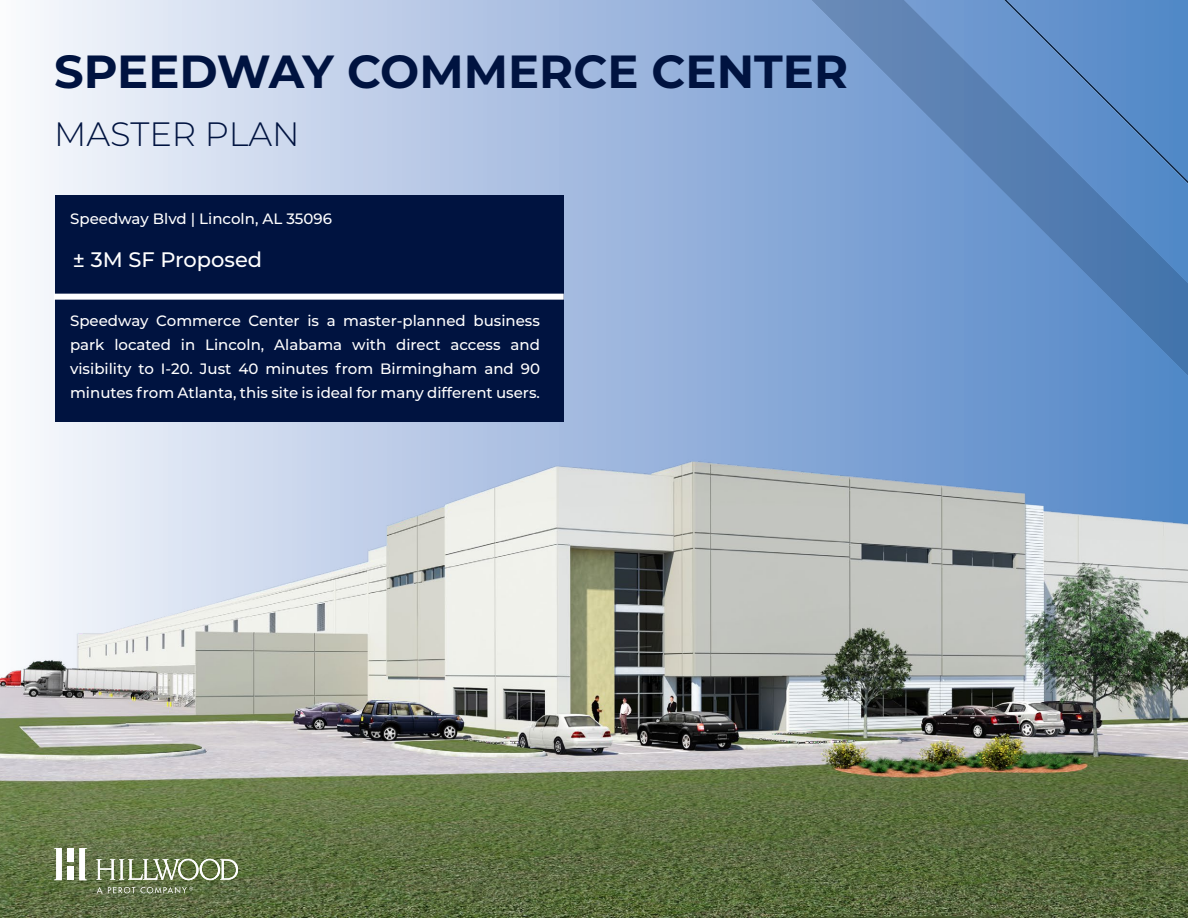
<style>
.page{position:relative;width:1188px;height:918px;background:#fff}
.page>*{position:absolute;margin:0;border:0;box-sizing:border-box;transform-origin:0 0}
.t1{font:700 46.35px "Montserrat";color:#001340}
.t2{font:300 33.75px "Montserrat";color:#001340}
.t3{font:500 21px "Montserrat";color:#fff}
.t4{font:500 15px/24px "Montserrat";color:#fff;text-align:justify}
</style>
<div class="page">
<svg style="left:40px;top:0;width:763px;height:290px;background:#b5c8e6"></svg>
<div style="left:56px;top:195px;width:508px;height:227px;background:#001340"></div>
<img style="left:803px;top:0;width:385px;height:290px">
<img style="left:0;top:290px;width:1188px;height:628px">
<svg style="left:79px;top:848px;width:8px;height:32px"></svg>
<svg style="left:54px;top:848px;width:8px;height:32px"></svg>
<div style="left:68px;top:848px;width:6px;height:13px;background:#fff"></div>
<div style="left:68px;top:867px;width:6px;height:13px;background:#fff"></div>
<svg style="left:96px;top:859px;width:142px;height:21px"></svg>
<svg style="left:97px;top:887px;width:96px;height:7px"></svg>
<div style="left:54px;top:294px;width:510px;height:6px;background:#fff"></div>
<p class="t1" style="left:54px;top:39px;width:796px">SPEEDWAY COMMERCE CENTER</p>
<p class="t2" style="left:54px;top:111px;width:247px">MASTER PLAN</p>
<p class="t4" style="left:70px;top:206px;width:263px">Speedway Blvd | Lincoln, AL 35096</p>
<p class="t3" style="left:73px;top:245px;width:191px">± 3M SF Proposed</p>
<p class="t4" style="left:70px;top:308px;width:471px">Speedway Commerce Center is a master-planned business park located in Lincoln, Alabama with direct access and visibility to I-20. Just 40 minutes from Birmingham and 90 minutes from Atlanta, this site is ideal for many different users.</p>
</div>
